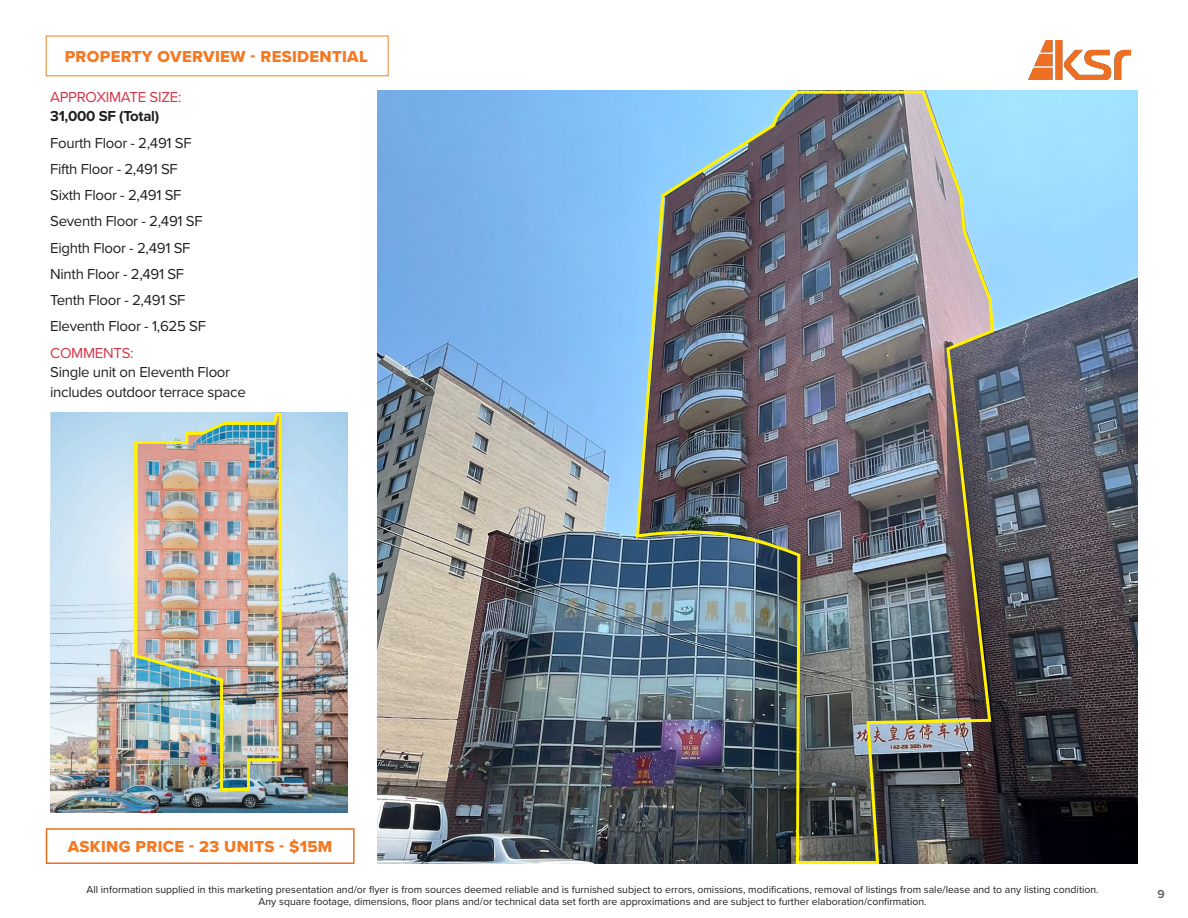
<style>
.page{position:relative;width:1188px;height:918px;background:#fff}
.page>*{position:absolute;margin:0;border:0;box-sizing:border-box;transform-origin:0 0}
.t1{font:16.5px "Proxima Nova Extrabld";letter-spacing:.02em;color:#f47921}
.t2{font:15px/19.5px "Proxima Nova";letter-spacing:-.02em;color:#231f20}
.t3{font:15px/19.5px "Proxima Nova";letter-spacing:-.02em;color:#d73347}
.t4{font:600 12px "Proxima Nova";color:#57585a}
.t5{font:10.5px/12px "Proxima Nova";color:#231f20;text-align:center}
.s1{font-weight:700;color:#231f20}
</style>
<div class="page">
<img style="left:1029px;top:40px;width:102px;height:39px">
<img style="left:377px;top:91px;width:761px;height:773px">
<img style="left:635px;top:90px;width:361px;height:774px">
<img style="left:50px;top:413px;width:297px;height:399px">
<img style="left:133px;top:412px;width:150px;height:380px">
<div style="left:46px;top:828px;width:309px;height:36px;border:2px solid #ef6e24"></div>
<p class="t1" style="left:65px;top:45px;width:305px">PROPERTY OVERVIEW - RESIDENTIAL</p>
<p class="t3" style="left:50px;top:86px;width:133px">APPROXIMATE SIZE:<br><span class="s1">31,000 SF (Total)</span></p>
<p class="t2" style="left:50px;top:132px;width:143px">Fourth Floor - 2,491 SF</p>
<p class="t2" style="left:50px;top:158px;width:129px">Fifth Floor - 2,491 SF</p>
<p class="t2" style="left:50px;top:185px;width:133px">Sixth Floor - 2,491 SF</p>
<p class="t2" style="left:50px;top:211px;width:154px">Seventh Floor - 2,491 SF</p>
<p class="t2" style="left:50px;top:237px;width:142px">Eighth Floor - 2,491 SF</p>
<p class="t2" style="left:50px;top:263px;width:135px">Ninth Floor - 2,491 SF</p>
<p class="t2" style="left:50px;top:290px;width:137px">Tenth Floor - 2,491 SF</p>
<p class="t2" style="left:50px;top:316px;width:157px">Eleventh Floor - 1,625 SF</p>
<p class="t3" style="left:50px;top:342px;width:85px">COMMENTS:</p>
<p class="t2" style="left:50px;top:362px;width:197px">Single unit on Eleventh Floor includes outdoor terrace space</p>
<p class="t1" style="left:68px;top:834px;width:266px">ASKING PRICE - 23 UNITS - $15M</p>
<p class="t5" style="left:87px;top:883px;width:1014px">All information supplied in this marketing presentation and/or flyer is from sources deemed reliable and is furnished subject to errors, omissions, modifications, removal of listings from sale/lease and to any listing condition.<br>Any square footage, dimensions, floor plans and/or technical data set forth are approximations and are subject to further elaboration/confirmation.</p>
<p class="t4" style="left:1157px;top:886px;width:9px">9</p>
</div>
